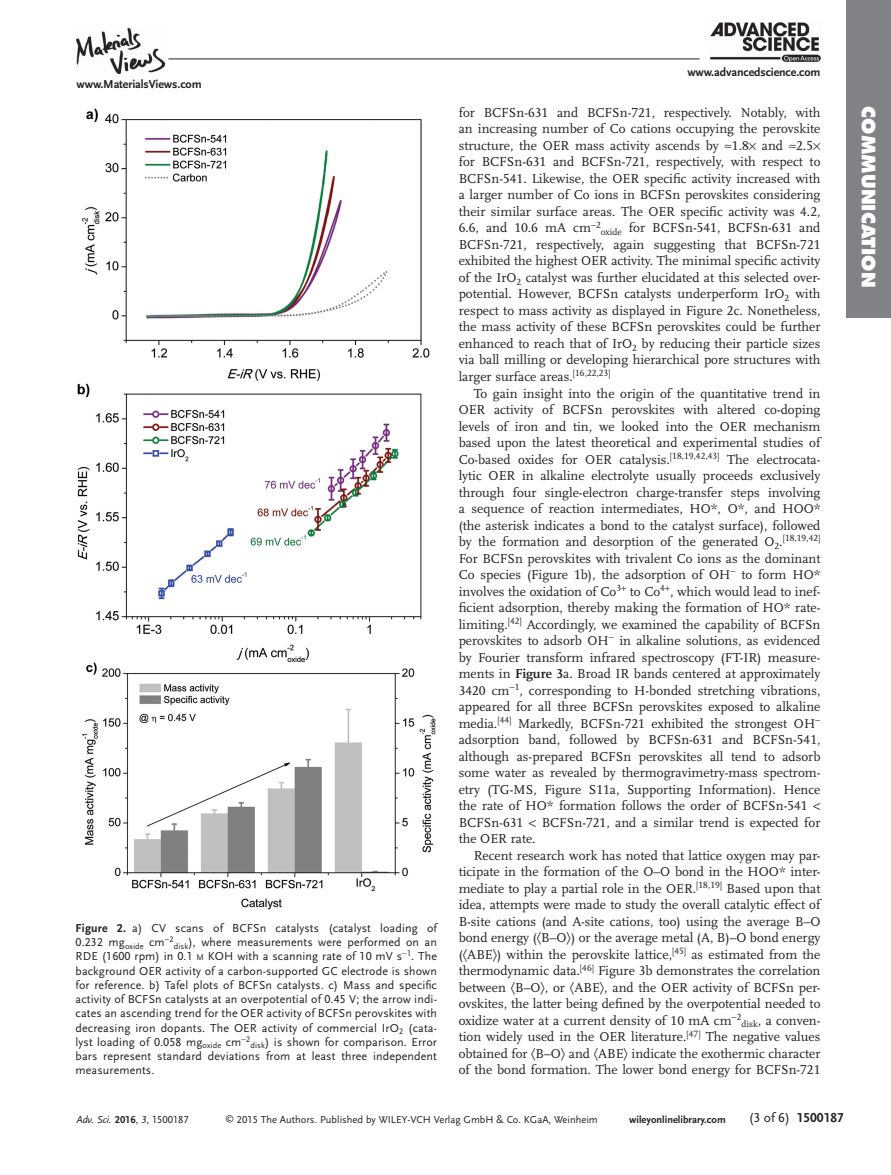
<style>
.page{position:relative;width:891px;height:1175px;background:#fff}
.page>*{position:absolute;margin:0;border:0;box-sizing:border-box;transform-origin:0 0}
.t1{font:800 18px "Futura";letter-spacing:.005em;color:#fff}
.t2{font:13.5px/16.5px "Scala LF";color:#231f20}
.t3{font:700 13.5px "Scala Sans LF";color:#231f20}
.t4{font:12px/14.2px "Scala Sans LF";letter-spacing:.01em;color:#231f20;text-align:justify}
.t5{font:700 12px "Scala Sans LF";letter-spacing:-.01em;color:#231f20}
.t6{font:10.5px "Scala Sans LF";color:#231f20}
.t7{font:700 10.5px "Scala Sans LF";color:#231f20}
.t8{font:italic 10.5px "Scala Sans LF";color:#231f20}
.s1{font-weight:700}
.s2{font-size:8.4px}
.s3{font-weight:700;font-style:normal}
.s4{font-style:normal}
.s5{font-size:9px}
.s6{font-weight:400}
</style>
<div class="page">
<div style="left:846px;top:0;width:45px;height:317px;background:#808285"></div>
<img style="left:77px;top:28px;width:88px;height:45px">
<hr style="left:168px;top:59px;width:532px;height:1px;background:#231f20">
<img style="left:710px;top:22px;width:111px;height:41px">
<img style="left:77px;top:108px;width:359px;height:802px">
<p class="t5" style="left:77px;top:79px;width:127px">www.MaterialsViews.com</p>
<p class="t4" style="left:76px;top:921px;width:363px"><span class="s1">Figure 2.</span> a) CV scans of BCFSn catalysts (catalyst loading of 0.232 mg <sub>oxide</sub> cm −<sup>2</sup><sub>disk</sub> ), where measurements were performed on an RDE (1600 rpm) in 0.1 <span class="s2">M</span> KOH with a scanning rate of 10 mV s −<sup>1</sup> . The background OER activity of a carbon-supported GC electrode is shown for reference. b) Tafel plots of BCFSn catalysts. c) Mass and specific activity of BCFSn catalysts at an overpotential of 0.45 V; the arrow indi&shy;cates an ascending trend for the OER activity of BCFSn perovskites with decreasing iron dopants. The OER activity of commercial IrO <sub>2</sub> (cata&shy;lyst loading of 0.058 mg <sub>oxide</sub> cm −<sup>2</sup><sub>disk</sub> ) is shown for comparison. Error bars represent standard deviations from at least three independent measurements.</p>
<p class="t5" style="left:687px;top:66px;width:135px">www.advancedscience.com</p>
<p class="t2" style="left:459px;top:105px;width:363px">for BCFSn-631 and BCFSn-721, respectively. Notably, with an increasing number of Co cations occupying the perovskite structure, the OER mass activity ascends by ≈1.8 and ≈2.5 for BCFSn-631 and BCFSn-721, respectively, with respect to BCFSn-541. Likewise, the OER specific activity increased with a larger number of Co ions in BCFSn perovskites considering their similar surface areas. The OER specific activity was 4.2, 6.6, and 10.6 mA cm −<sup>2</sup><sub>oxide</sub> for BCFSn-541, BCFSn-631 and BCFSn-721, respectively, again suggesting that BCFSn-721 exhibited the highest OER activity. The minimal specific activity of the IrO <sub>2</sub> catalyst was further elucidated at this selected over&shy;potential. However, BCFSn catalysts underperform IrO <sub>2</sub> with respect to mass activity as displayed in Figure 2 c. Nonetheless, the mass activity of these BCFSn perovskites could be further enhanced to reach that of IrO <sub>2</sub> by reducing their particle sizes via ball milling or developing hierarchical pore structures with larger surface areas. <sup>[</sup> <sup>16,22,23</sup> <sup>]</sup></p>
<p class="t2" style="left:459px;top:385px;width:363px;text-indent:15px">To gain insight into the origin of the quantitative trend in OER activity of BCFSn perovskites with altered co-doping levels of iron and tin, we looked into the OER mechanism based upon the latest theoretical and experimental studies of Co-based oxides for OER catalysis. <sup>[</sup> <sup>18,19,42,43</sup> <sup>]</sup> The electrocata&shy;lytic OER in alkaline electrolyte usually proceeds exclusively through four single-electron charge-transfer steps involving a sequence of reaction intermediates, HO*, O*, and HOO* (the asterisk indicates a bond to the catalyst surface), followed by the formation and desorption of the generated O <sub>2</sub> . <sup>[</sup> <sup>18,19,42</sup> <sup>] </sup>For BCFSn perovskites with trivalent Co ions as the dominant Co species (Figure 1 b), the adsorption of OH − to form HO* involves the oxidation of Co <sup>3</sup> to Co <sup>4</sup> , which would lead to inef&shy;ficient adsorption, thereby making the formation of HO* rate&shy;limiting. <sup>[</sup> <sup>42</sup> <sup>]</sup> Accordingly, we examined the capability of BCFSn perovskites to adsorb OH − in alkaline solutions, as evidenced by Fourier transform infrared spectroscopy (FT-IR) measure&shy;ments in <span class="s1">Figure 3</span> a. Broad IR bands centered at approximately 3420 cm −<sup>1</sup> , corresponding to H-bonded stretching vibrations, appeared for all three BCFSn perovskites exposed to alkaline media. <sup>[</sup> <sup>44</sup> <sup>]</sup> Markedly, BCFSn-721 exhibited the strongest OH − adsorption band, followed by BCFSn-631 and BCFSn-541, although as-prepared BCFSn perovskites all tend to adsorb some water as revealed by thermogravimetry-mass spectrom&shy;etry (TG-MS, Figure S11a, Supporting Information). Hence the rate of HO* formation follows the order of BCFSn-541<br>BCFSn-631</p>
<p class="t2" style="left:542px;top:814px;width:280px">BCFSn-721, and a similar trend is expected for</p>
<p class="t2" style="left:459px;top:831px;width:78px">the OER rate.</p>
<p class="t2" style="left:474px;top:847px;width:348px">Recent research work has noted that lattice oxygen may par-</p>
<p class="t2" style="left:459px;top:864px;width:363px">ticipate in the formation of the O–O bond in the HOO* inter-</p>
<p class="t2" style="left:459px;top:880px;width:363px">mediate to play a partial role in the OER. <sup>[</sup> <sup>18,19</sup> <sup>]</sup> Based upon that</p>
<p class="t2" style="left:459px;top:897px;width:363px">idea, attempts were made to study the overall catalytic effect of</p>
<p class="t2" style="left:459px;top:913px;width:363px">B-site cations (and A-site cations, too) using the average B–O</p>
<p class="t2" style="left:459px;top:930px;width:363px">bond energy (〈B–O〉) or the average metal (A, B)–O bond energy</p>
<p class="t2" style="left:459px;top:946px;width:363px">(〈ABE〉) within the perovskite lattice, <sup>[</sup> <sup>45</sup> <sup>]</sup> as estimated from the</p>
<p class="t2" style="left:459px;top:963px;width:363px">thermodynamic data. <sup>[</sup> <sup>46</sup> <sup>]</sup> Figure 3 b demonstrates the correlation</p>
<p class="t2" style="left:459px;top:979px;width:363px">between 〈B–O〉, or 〈ABE〉, and the OER activity of BCFSn per-</p>
<p class="t2" style="left:459px;top:996px;width:363px">ovskites, the latter being defined by the overpotential needed to</p>
<p class="t2" style="left:459px;top:1012px;width:363px">oxidize water at a current density of 10 mA cm −<sup>2</sup><sub>disk</sub> , a conven-</p>
<p class="t2" style="left:459px;top:1029px;width:363px">tion widely used in the OER literature. <sup>[</sup> <sup>47</sup> <sup>]</sup> The negative values</p>
<p class="t2" style="left:459px;top:1045px;width:363px">obtained for 〈B–O〉 and 〈ABE〉 indicate the exothermic character</p>
<p class="t2" style="left:459px;top:1062px;width:363px">of the bond formation. The lower bond energy for BCFSn-721</p>
<p class="t8" style="left:77px;top:1114px;width:114px">Adv. Sci. <span class="s3">2016</span><span class="s4">,</span> 3<span class="s4">, 1500187</span></p>
<p class="t6" style="left:225px;top:1114px;width:374px"><span class="s5">©</span> 2015 The Authors. Published by WILEY-VCH Verlag GmbH &amp; Co. KGaA, Weinheim</p>
<p class="t7" style="left:629px;top:1114px;width:98px">wileyonlinelibrary.com</p>
<p class="t3" style="left:749px;top:1111px;width:97px"><span class="s6">(3 of 6)</span> 1500187</p>
<h1 class="t1" style="left:876px;top:106px;width:183px;rotate:90deg">COMMUNICATION</h1>
</div>
